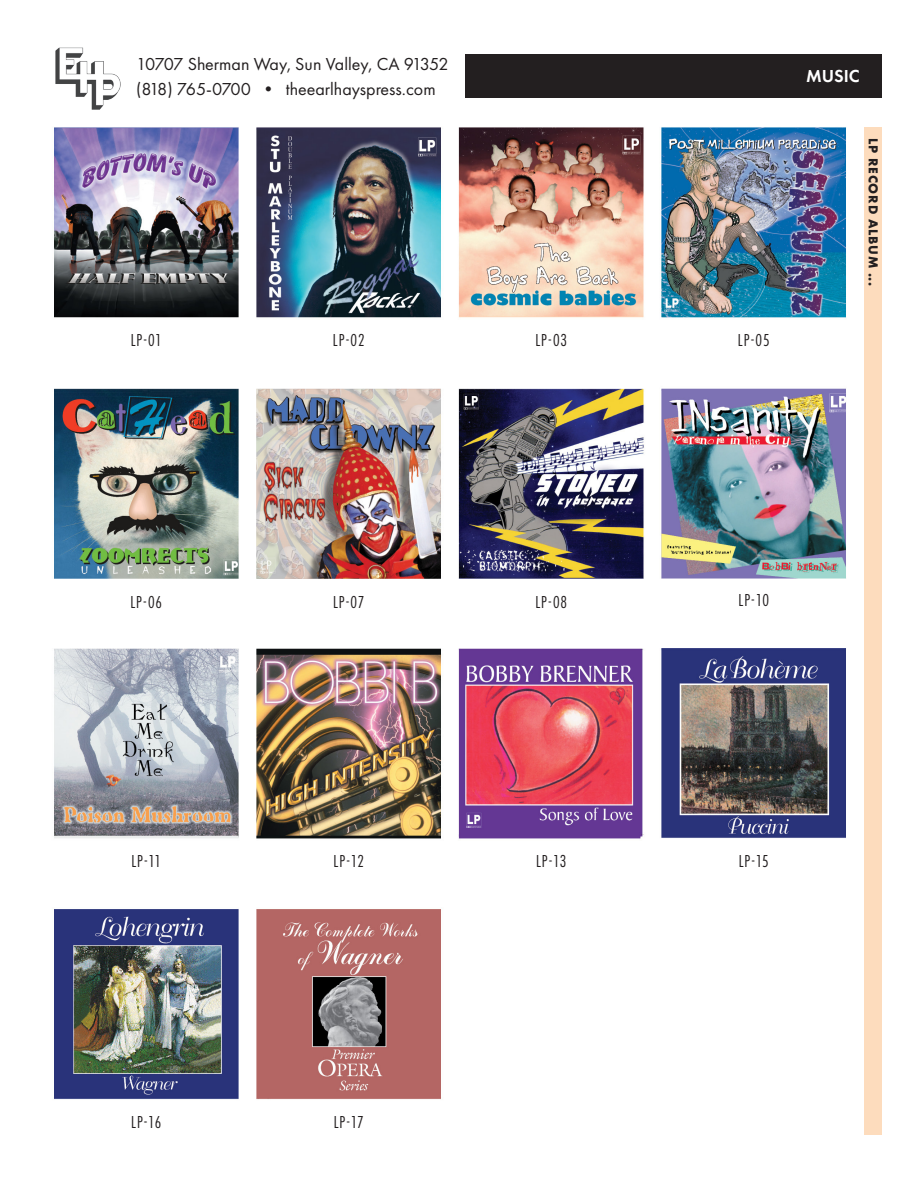
<style>
.page{position:relative;width:918px;height:1188px;background:#fff}
.page>*{position:absolute;margin:0;border:0;box-sizing:border-box;transform-origin:0 0}
.t1{font:18px "Futura PT Cond";letter-spacing:.055em;color:#231f20}
.t2{font:18px/24.6px "Futura PT";color:#231f20}
.t3{font:600 18px "Futura PT";color:#fff}
.t4{font:700 13.5px "Futura PT";letter-spacing:.06em;color:#231f20}
</style>
<div class="page">
<img style="left:54px;top:97px;width:828px;height:1003px">
<img style="left:54px;top:47px;width:68px;height:64px">
<div style="left:465px;top:54px;width:417px;height:43px;background:#231f20"></div>
<div style="left:864px;top:128px;width:18px;height:1007px;background:#fddcbd"></div>
<p class="t2" style="left:136px;top:52px;width:314px">10707 Sherman Way, Sun Valley, CA 91352 (818) 765-0700 • theearlhayspress.com</p>
<p class="t1" style="left:131px;top:330px;width:33px">LP-01</p>
<p class="t1" style="left:333px;top:330px;width:33px">LP-02</p>
<p class="t1" style="left:535px;top:330px;width:33px">LP-03</p>
<p class="t1" style="left:738px;top:330px;width:33px">LP-05</p>
<p class="t3" style="left:806px;top:65px;width:55px">MUSIC</p>
<p class="t4" style="left:882px;top:138px;width:150px;rotate:90deg">LP RECORD ALBUM ...</p>
<p class="t1" style="left:130px;top:591px;width:33px">LP-06</p>
<p class="t1" style="left:333px;top:591px;width:33px">LP-07</p>
<p class="t1" style="left:535px;top:591px;width:33px">LP-08</p>
<p class="t1" style="left:739px;top:589px;width:32px">LP-10</p>
<p class="t1" style="left:131px;top:851px;width:31px">LP-11</p>
<p class="t1" style="left:334px;top:851px;width:32px">LP-12</p>
<p class="t1" style="left:536px;top:851px;width:32px">LP-13</p>
<p class="t1" style="left:739px;top:850px;width:32px">LP-15</p>
<p class="t1" style="left:131px;top:1111px;width:32px">LP-16</p>
<p class="t1" style="left:334px;top:1111px;width:32px">LP-17</p>
</div>
